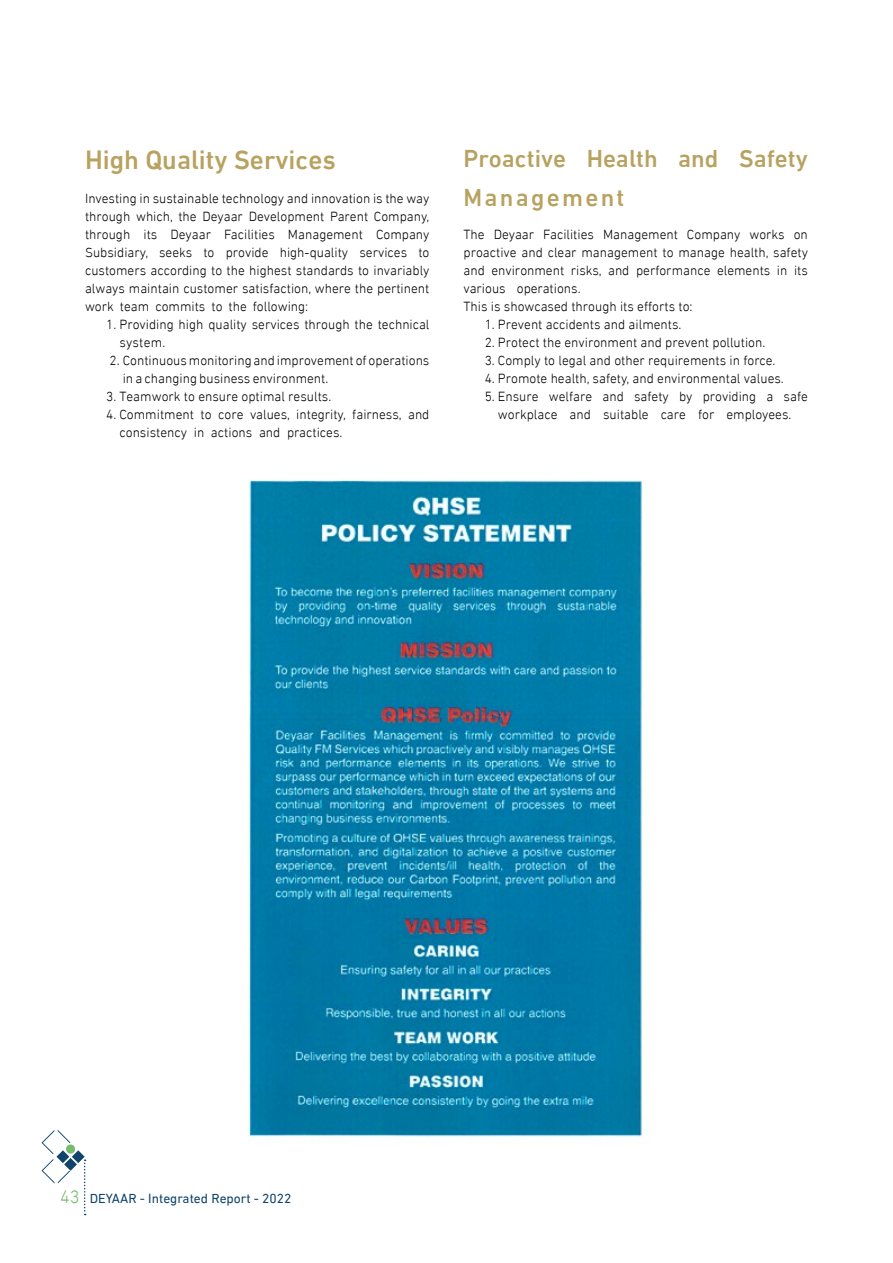
<style>
.page{position:relative;width:893px;height:1263px;background:#fff}
.page>*{position:absolute;margin:0;border:0;box-sizing:border-box;transform-origin:0 0}
.t1{font:500 27px "DIN Next LT Arabic";color:#b8a260}
.t2{font:500 24.9px/38.7px "DIN Next LT Arabic";color:#b8a260}
.t3{font:13.5px/18px "ntaqat";color:#000}
.t4{font:13.5px "DIN Next LT Arabic";color:#10446b}
.s1{font-family:"ntaqat";font-size:18.45px;color:#75bb6a}
</style>
<div class="page">
<svg style="left:42px;top:1130px;width:44px;height:85px"></svg>
<img style="left:249px;top:480px;width:394px;height:658px">
<h1 class="t1" style="left:85px;top:144px;width:252px">High Quality Services</h1>
<p class="t3" style="left:85px;top:189px;width:346px;text-align:justify">Investing in sustainable technology and innovation is the way through which, the Deyaar Development Parent Company, through its Deyaar Facilities Management Company Subsidiary, seeks to provide high-quality services to customers according to the highest standards to invariably always maintain customer satisfaction, where the pertinent work team commits to the following:</p>
<p class="t3" style="left:119px;top:315px;width:312px;text-indent:-13px">1. Providing high quality services through the technical system.</p>
<p class="t3" style="left:123px;top:351px;width:308px;text-indent:-13px">2. Continuous monitoring and improvement of operations in a changing business environment.</p>
<p class="t3" style="left:106px;top:387px;width:227px">3. Teamwork to ensure optimal results.</p>
<p class="t3" style="left:119px;top:405px;width:312px;text-indent:-13px">4. Commitment to core values, integrity, fairness, and consistency in actions and practices.</p>
<h2 class="t2" style="left:463px;top:140px;width:346px">Proactive Health and Safety<br>Management</h2>
<p class="t3" style="left:463px;top:225px;width:346px">The Deyaar Facilities Management Company works on proactive and clear management to manage health, safety and environment risks, and performance elements in its various operations.<br>This is showcased through its efforts to:</p>
<p class="t3" style="left:485px;top:315px;width:198px">1. Prevent accidents and ailments.</p>
<p class="t3" style="left:485px;top:333px;width:282px">2. Protect the environment and prevent pollution.</p>
<p class="t3" style="left:485px;top:351px;width:292px">3. Comply to legal and other requirements in force.</p>
<p class="t3" style="left:485px;top:369px;width:301px">4. Promote health, safety, and environmental values.</p>
<p class="t3" style="left:485px;top:387px;width:325px;text-align:center">5. Ensure welfare and safety by providing a safe workplace and suitable care for employees.</p>
<p class="t4" style="left:60px;top:1190px;width:233px"><span class="s1">43</span> DEYAAR - Integrated Report - 2022</p>
</div>
